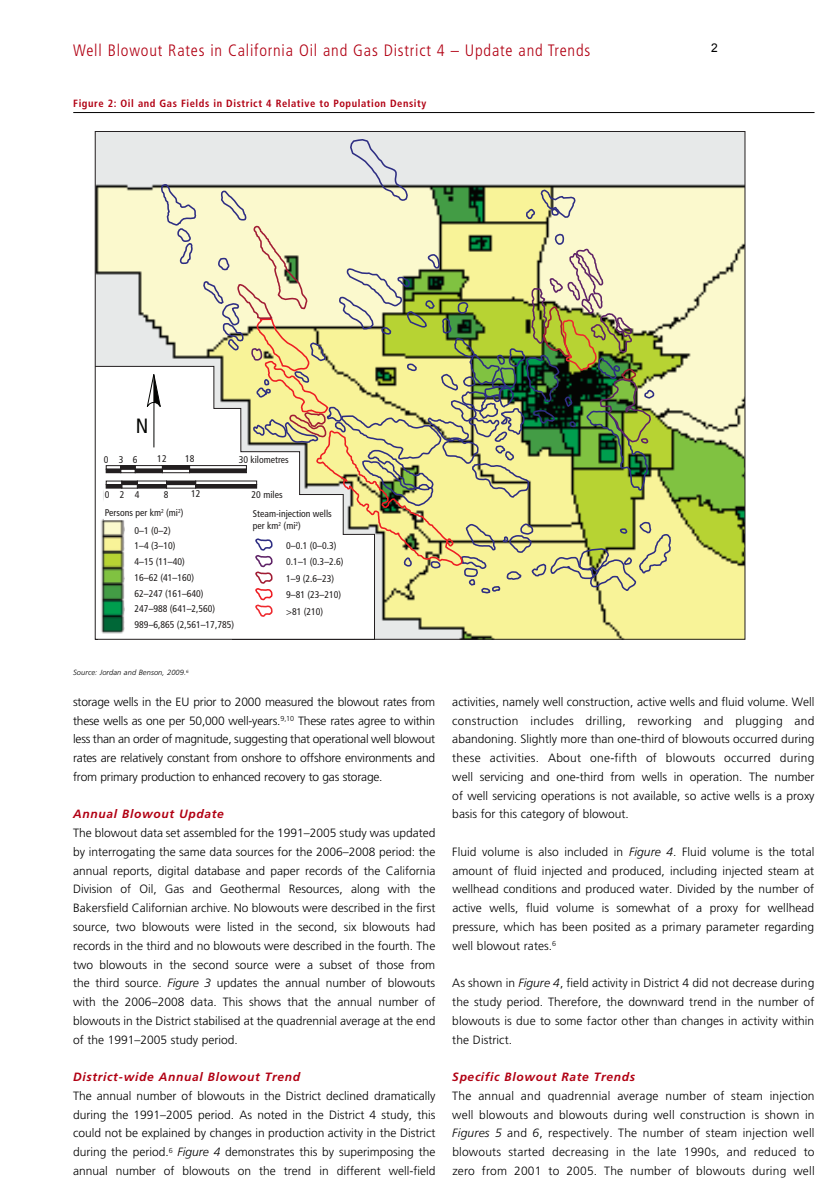
<style>
.page{position:relative;width:826px;height:1196px;background:#fff}
.page>*{position:absolute;margin:0;border:0;box-sizing:border-box;transform-origin:0 0}
.t1{font:condensed 20.7px "Frutiger LT Std";color:#040503}
.t2{font:300 condensed 16.5px "Frutiger LT Std";letter-spacing:.05em;color:#b10013}
.t3{font:300 12px/18.8px "Frutiger LT Std";color:#000;text-align:justify}
.t4{font:italic 700 12px "Frutiger LT Std";letter-spacing:.055em;color:#b10013}
.t5{font:12px "Arial";color:#000}
.t6{font:700 condensed 10.5px "Frutiger LT Std";letter-spacing:.05em;color:#b10013}
.t7{font:condensed 9.75px/15.8px "Frutiger LT Std";color:#211e1e}
.t8{font:italic 300 7.5px "Frutiger LT Std";letter-spacing:.01em;color:#000}
.s1{font-style:italic}
</style>
<div class="page">
<hr style="left:73px;top:112px;width:741px;height:1px;background:#000">
<img style="left:97px;top:133px;width:646px;height:504px">
<svg style="left:97px;top:365px;width:278px;height:272px"></svg>
<img style="left:99px;top:471px;width:132px;height:169px">
<div style="left:125px;top:517px;width:93px;height:120px;background:#fff"></div>
<div style="left:105px;top:479px;width:113px;height:40px;background:#fff"></div>
<div style="left:106px;top:484px;width:16px;height:4px;border:1px solid #231f20"></div>
<div style="left:122px;top:481px;width:15px;height:3px;border:1px solid #231f20"></div>
<div style="left:122px;top:484px;width:15px;height:4px;border:1px solid #231f20"></div>
<div style="left:137px;top:484px;width:30px;height:4px;border:1px solid #231f20"></div>
<div style="left:106px;top:465px;width:15px;height:4px;border:1px solid #231f20"></div>
<div style="left:106px;top:469px;width:15px;height:4px;border:1px solid #231f20"></div>
<div style="left:121px;top:465px;width:14px;height:4px;border:1px solid #231f20"></div>
<div style="left:121px;top:469px;width:14px;height:4px;border:1px solid #231f20"></div>
<div style="left:135px;top:465px;width:27px;height:4px;border:1px solid #231f20"></div>
<div style="left:135px;top:469px;width:27px;height:4px;border:1px solid #231f20"></div>
<svg style="left:147px;top:138px;width:524px;height:479px;background:#d2d5a5"></svg>
<h2 class="t2" style="left:73px;top:43px;width:518px">Well Blowout Rates in California Oil and Gas District 4 – Update and Trends</h2>
<p class="t6" style="left:73px;top:99px;width:354px">Figure 2: Oil and Gas Fields in District 4 Relative to Population Density</p>
<p class="t5" style="left:711px;top:39px;width:8px">2</p>
<h1 class="t1" style="left:136px;top:417px;width:14px">N</h1>
<p class="t7" style="left:104px;top:452px;width:6px">0</p>
<p class="t7" style="left:133px;top:452px;width:6px">6</p>
<p class="t7" style="left:157px;top:452px;width:11px">12</p>
<p class="t7" style="left:185px;top:451px;width:11px">18</p>
<p class="t7" style="left:239px;top:452px;width:52px">30 kilometres</p>
<p class="t7" style="left:119px;top:452px;width:6px">3</p>
<p class="t7" style="left:105px;top:487px;width:6px">0</p>
<p class="t7" style="left:120px;top:487px;width:21px">2 4</p>
<p class="t7" style="left:164px;top:487px;width:6px">8</p>
<p class="t7" style="left:191px;top:487px;width:11px">12</p>
<p class="t7" style="left:251px;top:488px;width:33px">20 miles</p>
<p class="t7" style="left:105px;top:505px;width:80px">Persons per km<sup>2</sup> (mi<sup>2</sup>)</p>
<p class="t7" style="left:135px;top:523px;width:101px">0–1 (0–2)<br>1–4 (3–10)<br>4–15 (11–40)<br>16–62 (41–160)<br>62–247 (161–640)<br>247–988 (641–2,560)<br>989–6,865 (2,561–17,785)</p>
<p class="t8" style="left:73px;top:669px;width:117px">Source: Jordan and Benson, 2009.<sup>6</sup></p>
<p class="t7" style="left:253px;top:509px;width:80px;line-height:11.7px">Steam-injection wells per km<sup>2</sup> (mi<sup>2</sup>)</p>
<p class="t7" style="left:286px;top:538px;width:59px;line-height:16.5px">0–0.1 (0–0.3)<br>0.1–1 (0.3–2.6)<br>1–9 (2.6–23)<br>9–81 (23–210) &gt;81 (210)</p>
<p class="t3" style="left:73px;top:693px;width:363px">storage wells in the EU prior to 2000 measured the blowout rates from these wells as one per 50,000 well-years.<sup>9,10</sup> These rates agree to within less than an order of magnitude, suggesting that operational well blowout rates are relatively constant from onshore to offshore environments and from primary production to enhanced recovery to gas storage.</p>
<p class="t4" style="left:73px;top:809px;width:152px">Annual Blowout Update</p>
<p class="t3" style="left:73px;top:824px;width:364px">The blowout data set assembled for the 1991–2005 study was updated by interrogating the same data sources for the 2006–2008 period: the annual reports, digital database and paper records of the California Division of Oil, Gas and Geothermal Resources, along with the Bakersfield Californian archive. No blowouts were described in the first source, two blowouts were listed in the second, six blowouts had records in the third and no blowouts were described in the fourth. The two blowouts in the second source were a subset of those from the third source. <span class="s1">Figure 3</span> updates the annual number of blowouts with the 2006–2008 data. This shows that the annual number of blowouts in the District stabilised at the quadrennial average at the end of the 1991–2005 study period.</p>
<p class="t4" style="left:73px;top:1071px;width:228px">District-wide Annual Blowout Trend</p>
<p class="t3" style="left:73px;top:1087px;width:364px">The annual number of blowouts in the District declined dramatically during the 1991–2005 period. As noted in the District 4 study, this could not be explained by changes in production activity in the District during the period.<sup>6</sup> <span class="s1">Figure 4</span> demonstrates this by superimposing the annual number of blowouts on the trend in different well-field</p>
<p class="t3" style="left:452px;top:693px;width:364px">activities, namely well construction, active wells and fluid volume. Well construction includes drilling, reworking and plugging and abandoning. Slightly more than one-third of blowouts occurred during these activities. About one-fifth of blowouts occurred during well servicing and one-third from wells in operation. The number of well servicing operations is not available, so active wells is a proxy basis for this category of blowout.</p>
<p class="t3" style="left:452px;top:843px;width:363px">Fluid volume is also included in <span class="s1">Figure 4</span>. Fluid volume is the total amount of fluid injected and produced, including injected steam at wellhead conditions and produced water. Divided by the number of active wells, fluid volume is somewhat of a proxy for wellhead pressure, which has been posited as a primary parameter regarding well blowout rates.<sup>6</sup></p>
<p class="t3" style="left:452px;top:974px;width:363px">As shown in <span class="s1">Figure 4</span>, field activity in District 4 did not decrease during the study period. Therefore, the downward trend in the number of blowouts is due to some factor other than changes in activity within the District.</p>
<p class="t4" style="left:452px;top:1072px;width:184px">Specific Blowout Rate Trends</p>
<p class="t3" style="left:452px;top:1087px;width:364px">The annual and quadrennial average number of steam injection well blowouts and blowouts during well construction is shown in <span class="s1">Figures 5</span> and <span class="s1">6</span>, respectively. The number of steam injection well blowouts started decreasing in the late 1990s, and reduced to zero from 2001 to 2005. The number of blowouts during well</p>
</div>
